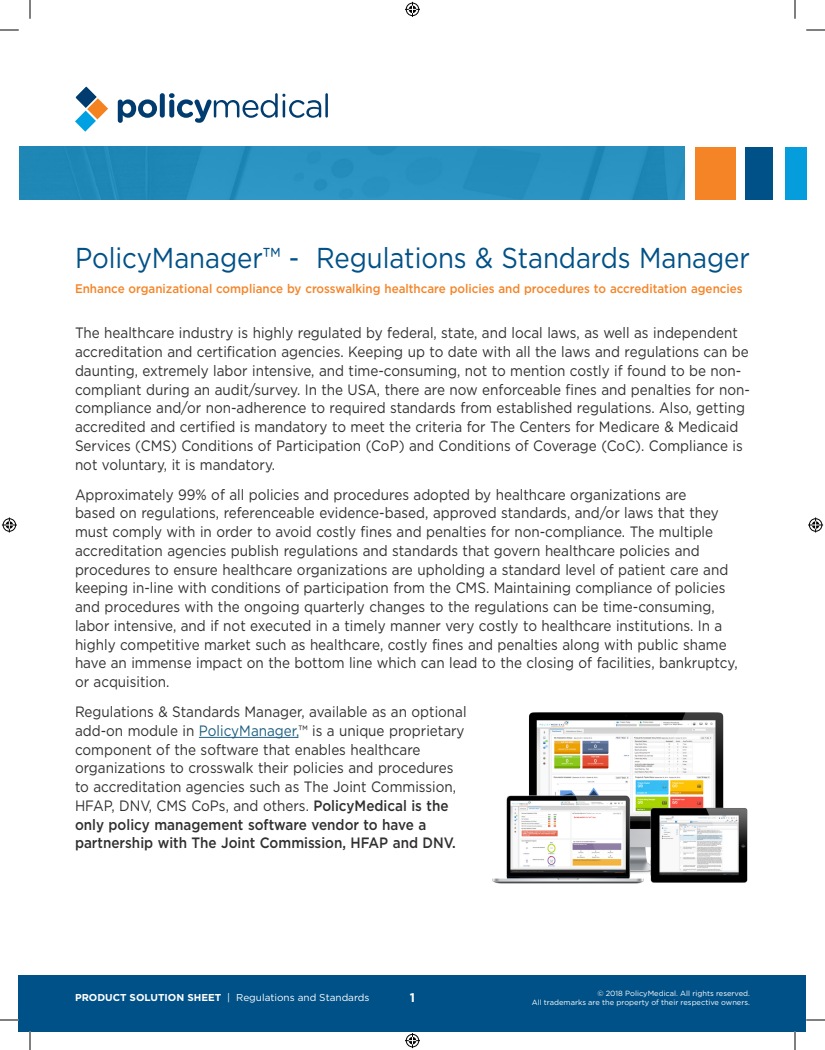
<style>
.page{position:relative;width:825px;height:1050px;background:#fff}
.page>*{position:absolute;margin:0;border:0;box-sizing:border-box;transform-origin:0 0}
.Header_Title{font:28.75px "Gotham";letter-spacing:-.005em;color:#005187;scale:.9 1}
.Body_Text{font:15px/18.8px "Gotham";color:#312f30;scale:.9 1}
.Header_Subtitle{font:500 12.5px "Gotham";color:#f58427;scale:.93 1}
.t1{font:700 12.5px "Gotham";color:#fff}
.t2{font:10px "Gotham";color:#fff}
.t3{font:7.5px "Gotham";color:#fff}
.s1{color:#1c5e80}
.s2{font-weight:500}
.s3{font-weight:700}
</style>
<div class="page">
<div style="left:19px;top:975px;width:787px;height:56px;background:#005187"></div>
<div style="left:785px;top:147px;width:21px;height:53px;background:#069ddc"></div>
<div style="left:746px;top:147px;width:27px;height:53px;background:#005187"></div>
<div style="left:695px;top:147px;width:41px;height:53px;background:#f58427"></div>
<img style="left:19px;top:147px;width:665px;height:53px">
<svg style="left:118px;top:99px;width:39px;height:24px"></svg>
<div style="left:160px;top:93px;width:5px;height:25px;background:#013c70;border-radius:2px"></div>
<svg style="left:169px;top:93px;width:152px;height:30px"></svg>
<hr style="left:325px;top:93px;width:3px;height:25px;background:#013c70">
<svg style="left:75px;top:87px;width:33px;height:45px"></svg>
<hr style="left:199px;top:737px;width:99px;height:1px;background:#1c5e80">
<img style="left:492px;top:712px;width:256px;height:172px">
<svg style="left:0;top:29px;width:19px;height:2px"></svg>
<svg style="left:806px;top:29px;width:19px;height:2px"></svg>
<svg style="left:0;top:1019px;width:19px;height:2px"></svg>
<svg style="left:806px;top:1019px;width:19px;height:2px"></svg>
<svg style="left:29px;top:0;width:2px;height:19px"></svg>
<svg style="left:29px;top:1031px;width:2px;height:19px"></svg>
<svg style="left:794px;top:0;width:2px;height:19px"></svg>
<svg style="left:794px;top:1031px;width:2px;height:19px"></svg>
<svg style="left:405px;top:2px;width:15px;height:15px"></svg>
<svg style="left:405px;top:1033px;width:15px;height:15px"></svg>
<svg style="left:2px;top:518px;width:15px;height:14px"></svg>
<svg style="left:808px;top:518px;width:15px;height:14px"></svg>
<p class="Header_Title" style="left:75px;top:240px;width:752px">PolicyManager™ - Regulations &amp; Standards Manager</p>
<p class="Header_Subtitle" style="left:75px;top:280px;width:719px">Enhance organizational compliance by crosswalking healthcare policies and procedures to accreditation agencies</p>
<p class="Body_Text" style="left:75px;top:323px;width:752px">The healthcare industry is highly regulated by federal, state, and local laws, as well as independent accreditation and certification agencies. Keeping up to date with all the laws and regulations can be daunting, extremely labor intensive, and time-consuming, not to mention costly if found to be non&shy;compliant during an audit/survey. In the USA, there are now enforceable fines and penalties for non&shy;compliance and/or non-adherence to required standards from established regulations. Also, getting accredited and certified is mandatory to meet the criteria for The Centers for Medicare &amp; Medicaid Services (CMS) Conditions of Participation (CoP) and Conditions of Coverage (CoC). Compliance is not voluntary, it is mandatory.</p>
<p class="Body_Text" style="left:75px;top:485px;width:738px">Approximately 99% of all policies and procedures adopted by healthcare organizations are<br>based on regulations, referenceable evidence-based, approved standards, and/or laws that they must comply with in order to avoid costly fines and penalties for non-compliance. The multiple accreditation agencies publish regulations and standards that govern healthcare policies and procedures to ensure healthcare organizations are upholding a standard level of patient care and keeping in-line with conditions of participation from the CMS. Maintaining compliance of policies and procedures with the ongoing quarterly changes to the regulations can be time-consuming, labor intensive, and if not executed in a timely manner very costly to healthcare institutions. In a highly competitive market such as healthcare, costly fines and penalties along with public shame have an immense impact on the bottom line which can lead to the closing of facilities, bankruptcy, or acquisition.</p>
<p class="Body_Text" style="left:75px;top:702px;width:437px">Regulations &amp; Standards Manager, available as an optional add-on module in <span class="s1">PolicyManager,</span>™ is a unique proprietary component of the software that enables healthcare organizations to crosswalk their policies and procedures to accreditation agencies such as The Joint Commission, HFAP, DNV, CMS CoPs, and others. <span class="s2">PolicyMedical is the only policy management software vendor to have a partnership with The Joint Commission, HFAP and DNV.</span></p>
<p class="t2" style="left:75px;top:991px;width:296px"><span class="s3">PRODUCT SOLUTION SHEET</span> | Regulations and Standards</p>
<p class="t3" style="left:597px;top:988px;width:154px">© 2018 PolicyMedical. All rights reserved.</p>
<p class="t1" style="left:410px;top:991px;width:7px">1</p>
<p class="t3" style="left:532px;top:997px;width:220px">All trademarks are the property of their respective owners.</p>
</div>
